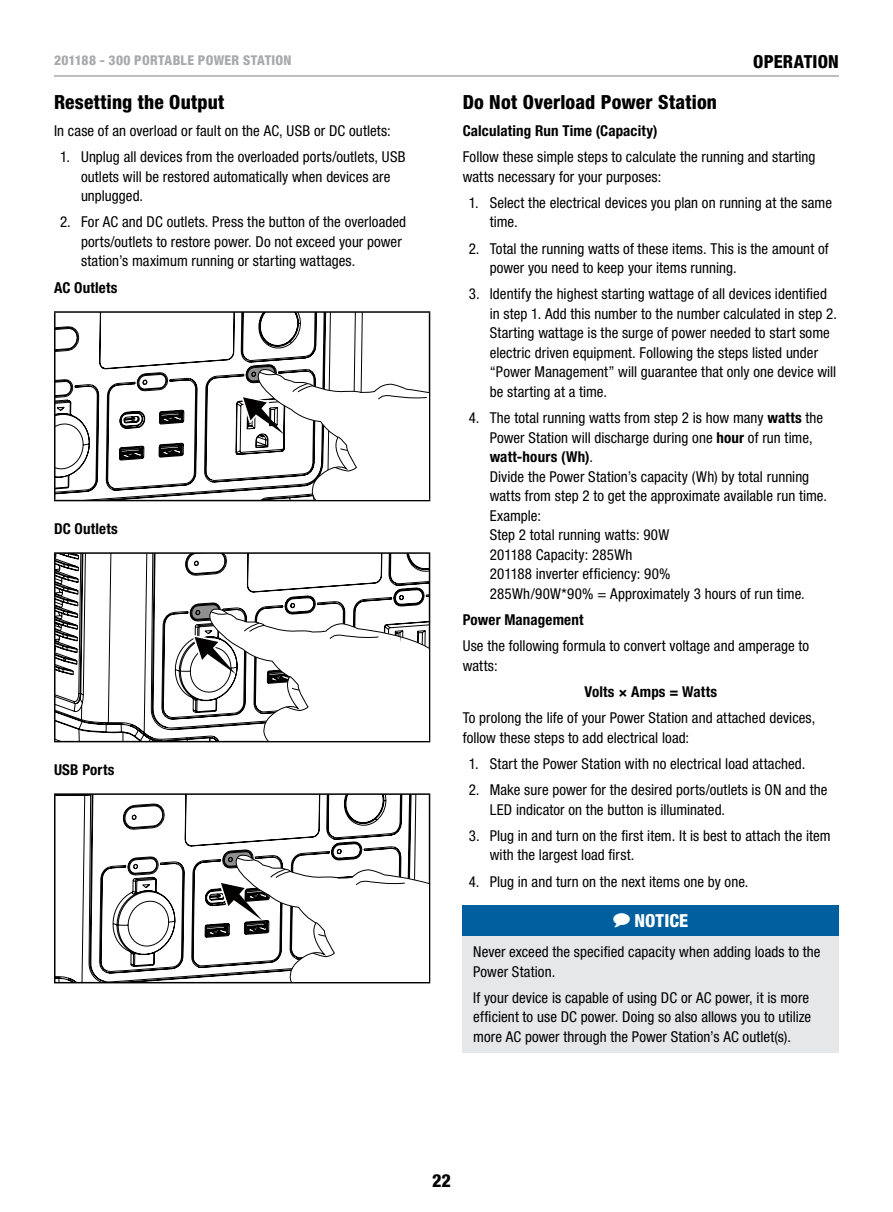
<style>
.page{position:relative;width:893px;height:1212px;background:#fff}
.page>*{position:absolute;margin:0;border:0;box-sizing:border-box;transform-origin:0 0}
.t1{font:800 condensed 19.5px "Helvetica Neue LT Std";letter-spacing:.01em;color:#000}
.t2{font:800 condensed 18px "Helvetica Neue LT Std";color:#000}
.t3{font:800 condensed 18px "Helvetica Neue LT Std";letter-spacing:.005em;color:#fff}
.t4{font:condensed 15px/19.5px "Helvetica Neue LT Std";letter-spacing:.005em;color:#000}
.t5{font:700 condensed 15px "Helvetica Neue LT Std";letter-spacing:.01em;color:#000}
.t6{font:800 condensed 13.5px "Helvetica Neue LT Std";letter-spacing:.025em;color:#a7a9ac}
.s1{font-weight:700}
</style>
<div class="page">
<hr style="left:54px;top:75px;width:785px;height:2px;background:#a7a9ac">
<hr style="left:54px;top:311px;width:376px;height:2px;background:#000">
<hr style="left:54px;top:313px;width:2px;height:187px;background:#000">
<hr style="left:429px;top:313px;width:1px;height:187px;background:#000">
<hr style="left:54px;top:500px;width:376px;height:1px;background:#000">
<svg style="left:56px;top:313px;width:307px;height:187px"></svg>
<svg style="left:137px;top:372px;width:31px;height:19px"></svg>
<svg style="left:56px;top:379px;width:17px;height:19px"></svg>
<svg style="left:56px;top:326px;width:23px;height:26px"></svg>
<svg style="left:241px;top:364px;width:188px;height:136px"></svg>
<hr style="left:54px;top:552px;width:376px;height:2px;background:#000">
<hr style="left:54px;top:554px;width:2px;height:187px;background:#000">
<hr style="left:429px;top:554px;width:1px;height:187px;background:#000">
<hr style="left:54px;top:741px;width:376px;height:1px;background:#000">
<svg style="left:56px;top:554px;width:373px;height:187px"></svg>
<svg style="left:185px;top:554px;width:42px;height:21px"></svg>
<svg style="left:190px;top:603px;width:239px;height:138px"></svg>
<hr style="left:54px;top:793px;width:376px;height:2px;background:#000">
<hr style="left:54px;top:795px;width:2px;height:187px;background:#000">
<hr style="left:429px;top:795px;width:1px;height:187px;background:#000">
<hr style="left:54px;top:982px;width:376px;height:1px;background:#000">
<svg style="left:56px;top:795px;width:373px;height:187px"></svg>
<svg style="left:128px;top:856px;width:31px;height:19px"></svg>
<svg style="left:123px;top:804px;width:42px;height:25px"></svg>
<svg style="left:218px;top:850px;width:211px;height:132px"></svg>
<div style="left:463px;top:905px;width:376px;height:31px;background:#005f9e"></div>
<div style="left:463px;top:936px;width:376px;height:116px;background:#e6e7e8"></div>
<p class="t6" style="left:54px;top:52px;width:97px">201188 - 300 Porta</p>
<p class="t6" style="left:173px;top:52px;width:112px">ble Power Station</p>
<p class="t2" style="left:753px;top:50px;width:22px">Operat</p>
<p class="t2" style="left:813px;top:50px;width:16px">ion</p>
<h1 class="t1" style="left:54px;top:90px;width:172px">Resetting the Output</h1>
<p class="t4" style="left:54px;top:121px;width:338px">In case of an overload or fault on the AC, USB or DC outlets:</p>
<p class="t4" style="left:81px;top:147px;width:326px;text-indent:-21px">1. Unplug all devices from the overloaded ports/outlets, USB outlets will be restored automatically when devices are unplugged.</p>
<p class="t4" style="left:81px;top:212px;width:327px;text-indent:-21px">2. For AC and DC outlets. Press the button of the overloaded ports/outlets to restore power. Do not exceed your power station’s maximum running or starting wattages.</p>
<p class="t5" style="left:54px;top:278px;width:65px">AC Outlets</p>
<p class="t5" style="left:54px;top:519px;width:65px">DC Outlets</p>
<p class="t5" style="left:54px;top:760px;width:62px">USB Ports</p>
<h1 class="t1" style="left:463px;top:90px;width:256px">Do Not Overload Power Station</h1>
<p class="t5" style="left:463px;top:121px;width:196px">Calculating Run Time (Capacity)</p>
<p class="t4" style="left:463px;top:147px;width:354px">Follow these simple steps to calculate the running and starting watts necessary for your purposes:</p>
<p class="t4" style="left:490px;top:193px;width:344px;text-indent:-21px">1. Select the electrical devices you plan on running at the same time.</p>
<p class="t4" style="left:490px;top:238px;width:341px;text-indent:-21px">2. Total the running watts of these items. This is the amount of power you need to keep your items running.</p>
<p class="t4" style="left:490px;top:284px;width:349px;text-indent:-21px">3. Identify the highest starting wattage of all devices identified in step 1. Add this number to the number calculated in step 2.<br>Starting wattage is the surge of power needed to start some electric driven equipment. Following the steps listed under “Power Management” will guarantee that only one device will be starting at a time.</p>
<p class="t4" style="left:490px;top:408px;width:339px;text-indent:-21px">4. The total running watts from step 2 is how many <span class="s1">watts</span> the Power Station will discharge during one <span class="s1">hour</span> of run time, <span class="s1">watt-hours (Wh)</span>.<br>Divide the Power Station’s capacity (Wh) by total running watts from step 2 to get the approximate available run time.<br>Example:<br>Step 2 total running watts: 90W<br>201188 Capacity: 285Wh<br>201188 inverter efficiency: 90%<br>285Wh/90W*90% = Approximately 3 hours of run time.</p>
<p class="t5" style="left:463px;top:610px;width:122px">Power Management</p>
<p class="t4" style="left:463px;top:636px;width:348px">Use the following formula to convert voltage and amperage to watts:</p>
<p class="t5" style="left:584px;top:682px;width:134px">Volts × Amps = Watts</p>
<p class="t4" style="left:463px;top:708px;width:354px">To prolong the life of your Power Station and attached devices, follow these steps to add electrical load:</p>
<p class="t4" style="left:469px;top:754px;width:338px">1. Start the Power Station with no electrical load attached.</p>
<p class="t4" style="left:490px;top:780px;width:339px;text-indent:-21px">2. Make sure power for the desired ports/outlets is ON and the<br>LED indicator on the button is illuminated.</p>
<p class="t4" style="left:490px;top:826px;width:343px;text-indent:-21px">3. Plug in and turn on the first item. It is best to attach the item with the largest load first.</p>
<p class="t4" style="left:469px;top:871px;width:281px">4. Plug in and turn on the next items one by one.</p>
<p class="t3" style="left:613px;top:909px;width:76px">◆ NOTICE</p>
<p class="t4" style="left:473px;top:942px;width:349px">Never exceed the specified capacity when adding loads to the<br>Power Station.</p>
<p class="t4" style="left:473px;top:987px;width:340px">If your device is capable of using DC or AC power, it is more efficient to use DC power. Doing so also allows you to utilize more AC power through the Power Station’s AC outlet(s).</p>
<p class="t2" style="left:432px;top:1169px;width:20px">22</p>
</div>
